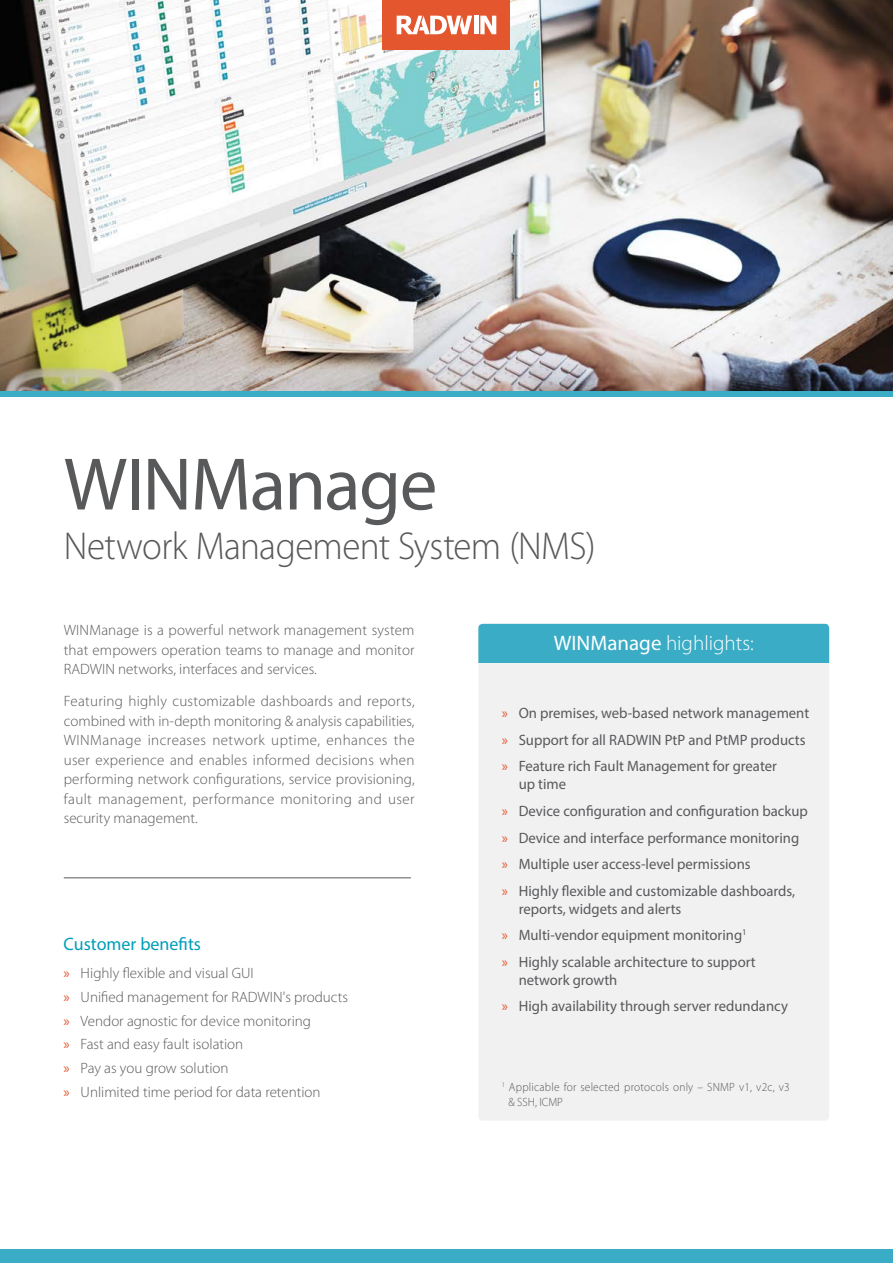
<style>
.page{position:relative;width:893px;height:1263px;background:#fff}
.page>*{position:absolute;margin:0;border:0;box-sizing:border-box;transform-origin:0 0}
.t1{font:75px "Myriad Pro";letter-spacing:-.02em;color:#58595b}
.t2{font:300 39px "Myriad Pro";letter-spacing:-.02em;color:#58595b;scale:.95 1}
.t3{font:300 21px "Myriad Pro";color:#fff}
.t4{font:18px "Myriad Pro";color:#009db9}
.t5{font:300 15px/19.5px "Myriad Pro";color:#58595b;text-align:justify}
.t6{font:15px/26.5px "Myriad Pro";color:#58595b}
.t7{font:300 12px/14.4px "Myriad Pro";letter-spacing:.02em;color:#58595b;scale:.95 1}
.s1{font-weight:400;color:#e4562e}
.s2{font-weight:400}
.s3{color:#e4562e}
</style>
<div class="page">
<img style="left:0;top:0;width:893px;height:391px">
<div style="left:478px;top:624px;width:351px;height:496px;background:#f1f1f2;border-radius:4px"></div>
<div style="left:478px;top:624px;width:351px;height:39px;background:#3bacc5"></div>
<div style="left:0;top:391px;width:893px;height:6px;background:#3bacc5"></div>
<div style="left:0;top:1249px;width:893px;height:14px;background:#3bacc5"></div>
<div style="left:383px;top:0;width:127px;height:49px;background:#e4562e"></div>
<hr style="left:474px;top:16px;width:4px;height:18px;background:#fff">
<svg style="left:480px;top:16px;width:16px;height:18px"></svg>
<svg style="left:397px;top:16px;width:75px;height:18px"></svg>
<hr style="left:64px;top:877px;width:347px;height:1px;background:#58595b">
<h1 class="t1" style="left:64px;top:438px;width:375px">WINManage</h1>
<h2 class="t2" style="left:64px;top:522px;width:561px">Network Management System (NMS)</h2>
<p class="t5" style="left:64px;top:620px;width:352px">WINManage is a powerful network management system that empowers operation teams to manage and monitor RADWIN networks, interfaces and services.</p>
<p class="t5" style="left:64px;top:691px;width:352px">Featuring highly customizable dashboards and reports, combined with in-depth monitoring &amp; analysis capabilities, WINManage increases network uptime, enhances the user experience and enables informed decisions when performing network configurations, service provisioning, fault management, performance monitoring and user security management.</p>
<p class="t4" style="left:64px;top:933px;width:139px">Customer benefits</p>
<p class="t5" style="left:64px;top:961px;width:286px;line-height:23.7px;text-align:left"><span class="s1">»</span> Highly flexible and visual GUI<br><span class="s1">»</span> Unified management for RADWIN's products <span class="s1">»</span> Vendor agnostic for device monitoring<br><span class="s1">»</span> Fast and easy fault isolation<br><span class="s1">»</span> Pay as you grow solution<br><span class="s1">»</span> Unlimited time period for data retention</p>
<h3 class="t3" style="left:554px;top:630px;width:202px"><span class="s2">WINManage</span> highlights:</h3>
<p class="t6" style="left:502px;top:700px;width:309px"><span class="s3">»</span> On premises, web-based network management <span class="s3">»</span> Support for all RADWIN PtP and PtMP products <span class="s3">»</span> Feature rich Fault Management for greater</p>
<p class="t6" style="left:502px;top:771px;width:308px;text-indent:17px">up time<br><span class="s3">»</span> Device configuration and configuration backup <span class="s3">»</span> Device and interface performance monitoring <span class="s3">»</span> Multiple user access-level permissions<br><span class="s3">»</span> Highly flexible and customizable dashboards,</p>
<p class="t6" style="left:502px;top:895px;width:256px;text-indent:17px">reports, widgets and alerts<br><span class="s3">»</span> Multi-vendor equipment monitoring<sup>1 </sup><span class="s3">»</span> Highly scalable architecture to support</p>
<p class="t6" style="left:502px;top:966px;width:288px;text-indent:17px">network growth<br><span class="s3">»</span> High availability through server redundancy</p>
<p class="t7" style="left:508px;top:1080px;width:298px;text-indent:-7px"><sup>1</sup> Applicable for selected protocols only – SNMP v1, v2c, v3 &amp; SSH, ICMP</p>
</div>
